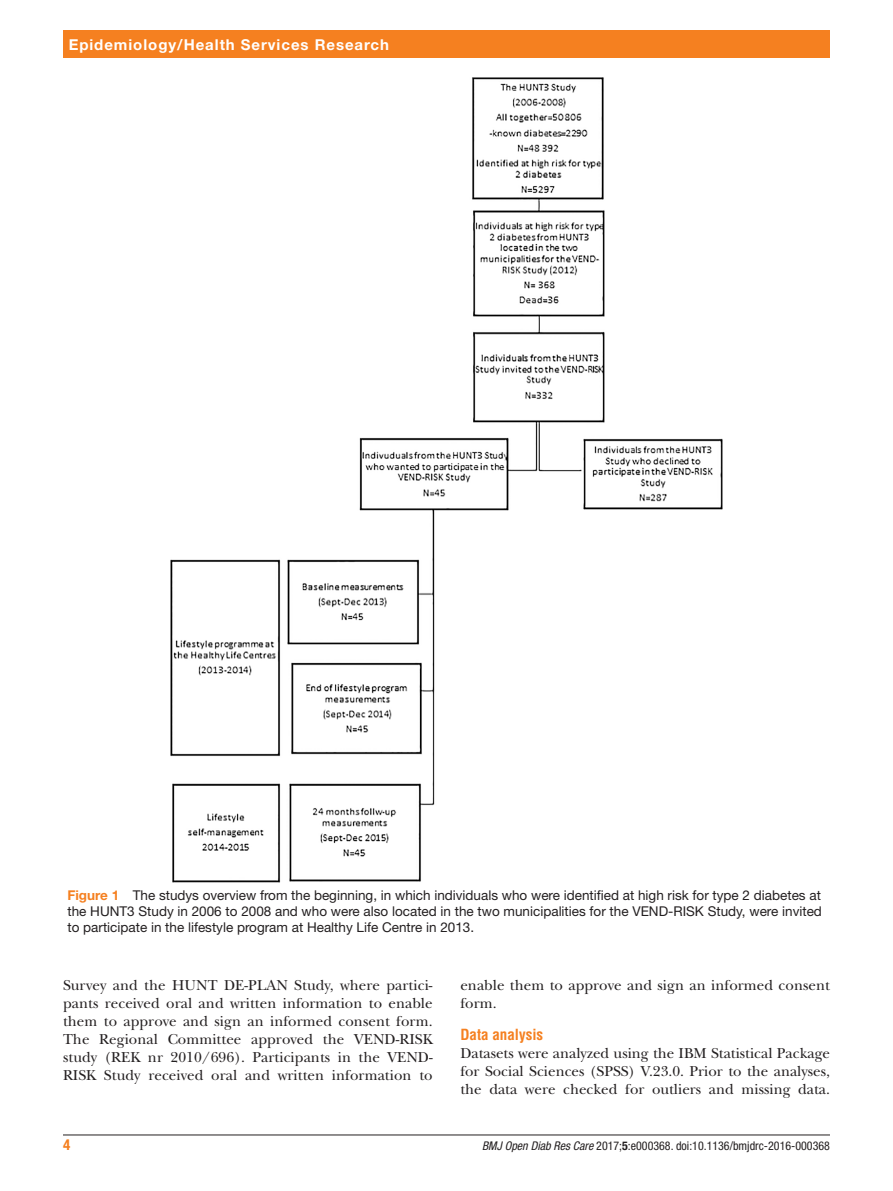
<style>
.page{position:relative;width:893px;height:1191px;background:#fff}
.page>*{position:absolute;margin:0;border:0;box-sizing:border-box;transform-origin:0 0}
.t1{font:15px/18px "New Baskerville";letter-spacing:.005em;color:#231f20;text-align:justify}
.t2{font:700 15px "Helvetica Neue LT Std";letter-spacing:.065em;color:#fff}
.t3{font:700 condensed 15px "Helvetica";color:#f58020}
.t4{font:700 condensed 15px "Helvetica Neue LT Std";color:#f58020}
.t5{font:13.5px/16.2px "Helvetica Neue LT Std";color:#231f20;text-align:justify}
.t6{font:condensed 12px "Helvetica Neue LT Std";color:#231f20}
.s1{font-weight:700;color:#f58020}
.s2{font-style:italic}
.s3{font-weight:700}
</style>
<div class="page">
<hr style="left:63px;top:1134px;width:767px;height:1px;background:#231f20">
<img style="left:170px;top:77px;width:553px;height:805px">
<div style="left:63px;top:31px;width:767px;height:27px;background:#f58020"></div>
<p class="t2" style="left:69px;top:35px;width:322px">Epidemiology/Health Services Research</p>
<p class="t5" style="left:68px;top:886px;width:756px"><span class="s1">Figure 1</span> The studys overview from the beginning, in which individuals who were identified at high risk for type 2 diabetes at the HUNT3 Study in 2006 to 2008 and who were also located in the two municipalities for the VEND-RISK Study, were invited to participate in the lifestyle program at Healthy Life Centre in 2013.</p>
<p class="t1" style="left:63px;top:976px;width:371px">Survey and the HUNT DE-PLAN Study, where partici&shy;pants received oral and written information to enable them to approve and sign an informed consent form.<br>The Regional Committee approved the VEND-RISK study (REK nr 2010/696). Participants in the VEND-RISK Study received oral and written information to</p>
<p class="t1" style="left:460px;top:976px;width:371px">enable them to approve and sign an informed consent form.</p>
<p class="t3" style="left:460px;top:1025px;width:84px">Data analysis</p>
<p class="t1" style="left:460px;top:1044px;width:371px">Datasets were analyzed using the IBM Statistical Package for Social Sciences (SPSS) V.23.0. Prior to the analyses, the data were checked for outliers and missing data.</p>
<p class="t4" style="left:63px;top:1135px;width:9px">4</p>
<p class="t6" style="left:482px;top:1138px;width:349px"><span class="s2">BMJ Open Diab Res Care</span> 2017;<span class="s3">5</span>:e000368. doi:10.1136/bmjdrc-2016-000368</p>
</div>
